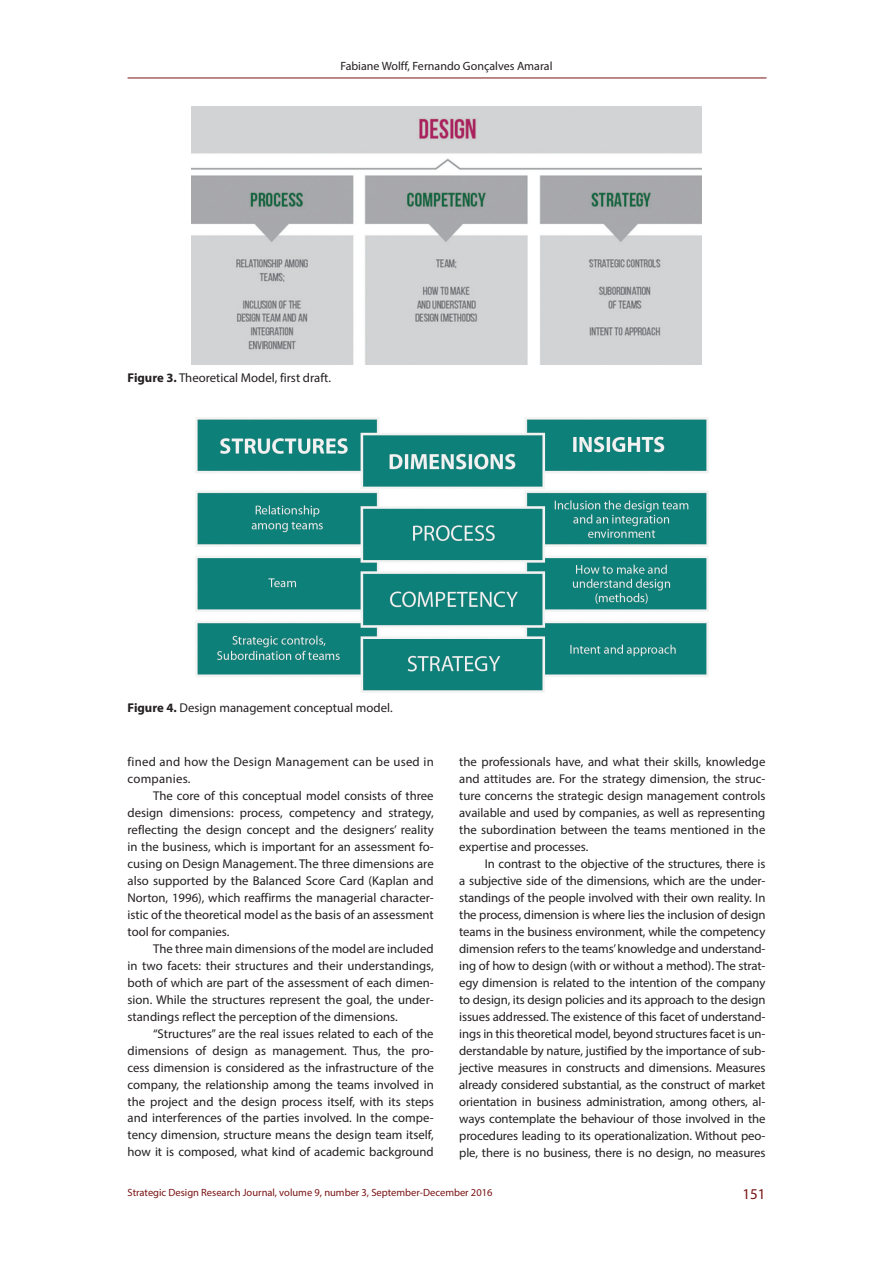
<style>
.page{position:relative;width:893px;height:1263px;background:#fff}
.page>*{position:absolute;margin:0;border:0;box-sizing:border-box;transform-origin:0 0}
.t1{font:15px "Myriad Pro";color:#781314}
.t2{font:12.75px/17px "Myriad Pro";color:#231f20;text-align:justify}
.t3{font:12.75px/17px "Myriad Pro";letter-spacing:.02em;color:#231f20}
.t4{font:12px "Myriad Pro";color:#231f20}
.t5{font:10.5px "Myriad Pro";color:#781314}
.s1{font-weight:700}
</style>
<div class="page">
<hr style="left:128px;top:78px;width:638px;height:1px;background:#781314">
<img style="left:191px;top:106px;width:511px;height:258px">
<img style="left:196px;top:417px;width:512px;height:276px">
<p class="t4" style="left:340px;top:58px;width:214px">Fabiane Wolff, Fernando Gonçalves Amaral</p>
<p class="t2" style="left:128px;top:369px;width:205px"><span class="s1">Figure 3.</span> Theoretical Model, first draft.</p>
<p class="t2" style="left:128px;top:699px;width:267px"><span class="s1">Figure 4.</span> Design management conceptual model.</p>
<p class="t3" style="left:128px;top:753px;width:308px">fined and how the Design Management can be used in companies.</p>
<p class="t2" style="left:128px;top:787px;width:308px;text-indent:26px">The core of this conceptual model consists of three design dimensions: process, competency and strategy, reflecting the design concept and the designers’ reality in the business, which is important for an assessment fo&shy;cusing on Design Management. The three dimensions are also supported by the Balanced Score Card (Kaplan and Norton, 1996), which reaffirms the managerial character&shy;istic of the theoretical model as the basis of an assessment tool for companies.</p>
<p class="t2" style="left:128px;top:940px;width:308px;text-indent:26px">The three main dimensions of the model are included in two facets: their structures and their understandings, both of which are part of the assessment of each dimen&shy;sion. While the structures represent the goal, the under&shy;standings reflect the perception of the dimensions.</p>
<p class="t2" style="left:128px;top:1024px;width:308px;text-indent:26px">“Structures” are the real issues related to each of the dimensions of design as management. Thus, the pro&shy;cess dimension is considered as the infrastructure of the company, the relationship among the teams involved in the project and the design process itself, with its steps and interferences of the parties involved. In the compe&shy;tency dimension, structure means the design team itself, how it is composed, what kind of academic background</p>
<p class="t2" style="left:459px;top:753px;width:308px">the professionals have, and what their skills, knowledge and attitudes are. For the strategy dimension, the struc&shy;ture concerns the strategic design management controls available and used by companies, as well as representing the subordination between the teams mentioned in the expertise and processes.</p>
<p class="t2" style="left:459px;top:855px;width:308px;text-indent:26px">In contrast to the objective of the structures, there is a subjective side of the dimensions, which are the under&shy;standings of the people involved with their own reality. In the process, dimension is where lies the inclusion of design teams in the business environment, while the competency dimension refers to the teams’ knowledge and understand&shy;ing of how to design (with or without a method). The strat&shy;egy dimension is related to the intention of the company to design, its design policies and its approach to the design issues addressed. The existence of this facet of understand&shy;ings in this theoretical model, beyond structures facet is un&shy;derstandable by nature, justified by the importance of sub&shy;jective measures in constructs and dimensions. Measures already considered substantial, as the construct of market orientation in business administration, among others, al&shy;ways contemplate the behaviour of those involved in the procedures leading to its operationalization. Without peo&shy;ple, there is no business, there is no design, no measures</p>
<p class="t5" style="left:128px;top:1186px;width:366px">Strategic Design Research Journal, volume 9, number 3, September-December 2016</p>
<p class="t1" style="left:742px;top:1185px;width:25px">151</p>
</div>
